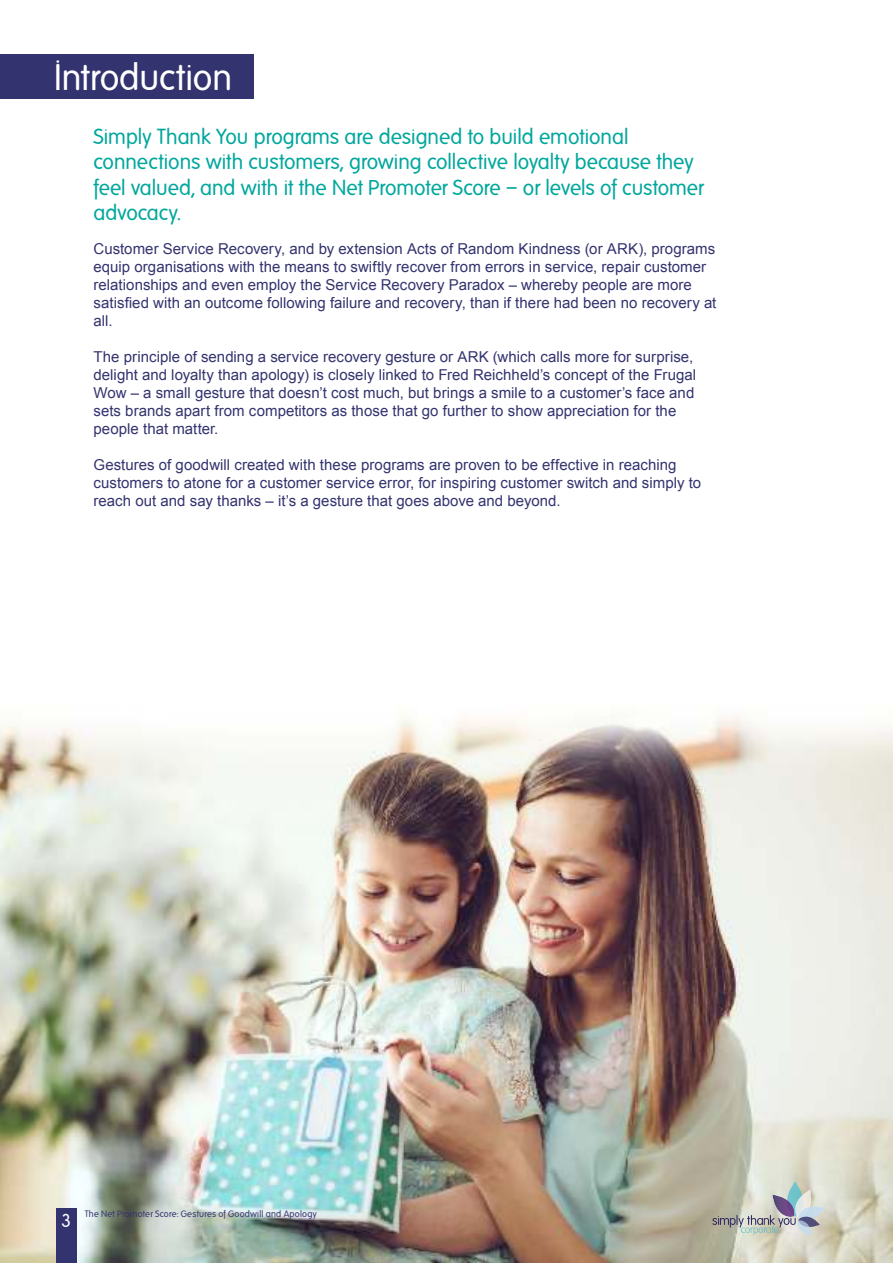
<style>
.page{position:relative;width:893px;height:1263px;background:#fff}
.page>*{position:absolute;margin:0;border:0;box-sizing:border-box;transform-origin:0 0}
.t1{font:36px "Folks";letter-spacing:-.005em;color:#fff}
.t2{font:21px/25.2px "Folks";color:#00a79d}
.t3{font:18px "Folks";color:#fff}
.t4{font:15px/18px "Arial";letter-spacing:.005em;color:#33336f}
.t5{font:9px "Folks";letter-spacing:.025em;color:#33336f}
</style>
<div class="page">
<img style="left:0;top:715px;width:893px;height:548px">
<div style="left:0;top:54px;width:253px;height:45px;background:#33336f"></div>
<svg style="left:712px;top:1181px;width:112px;height:55px;background:#bdc0ba"></svg>
<div style="left:56px;top:1209px;width:20px;height:54px;background:#33336f"></div>
<h1 class="t1" style="left:54px;top:60px;width:180px">Introduction</h1>
<h2 class="t2" style="left:94px;top:125px;width:612px">Simply Thank You programs are designed to build emotional connections with customers, growing collective loyalty because they feel valued, and with it the Net Promoter Score – or levels of customer advocacy.</h2>
<p class="t4" style="left:94px;top:241px;width:624px">Customer Service Recovery, and by extension Acts of Random Kindness (or ARK), programs equip organisations with the means to swiftly recover from errors in service, repair customer relationships and even employ the Service Recovery Paradox – whereby people are more satisied with an outcome following failure and recovery, than if there had been no recovery at all.</p>
<p class="t4" style="left:94px;top:349px;width:604px">The principle of sending a service recovery gesture or ARK (which calls more for surprise, delight and loyalty than apology) is closely linked to Fred Reichheld’s concept of the Frugal Wow – a small gesture that doesn’t cost much, but brings a smile to a customer’s face and sets brands apart from competitors as those that go further to show appreciation for the people that matter.</p>
<p class="t4" style="left:94px;top:457px;width:609px">Gestures of goodwill created with these programs are proven to be effective in reaching customers to atone for a customer service error, for inspiring customer switch and simply to reach out and say thanks – it’s a gesture that goes above and beyond.</p>
<p class="t3" style="left:61px;top:1211px;width:11px">3</p>
<p class="t5" style="left:85px;top:1209px;width:233px">The Net Promoter Score: Gestures of Goodwill and Apology</p>
</div>
